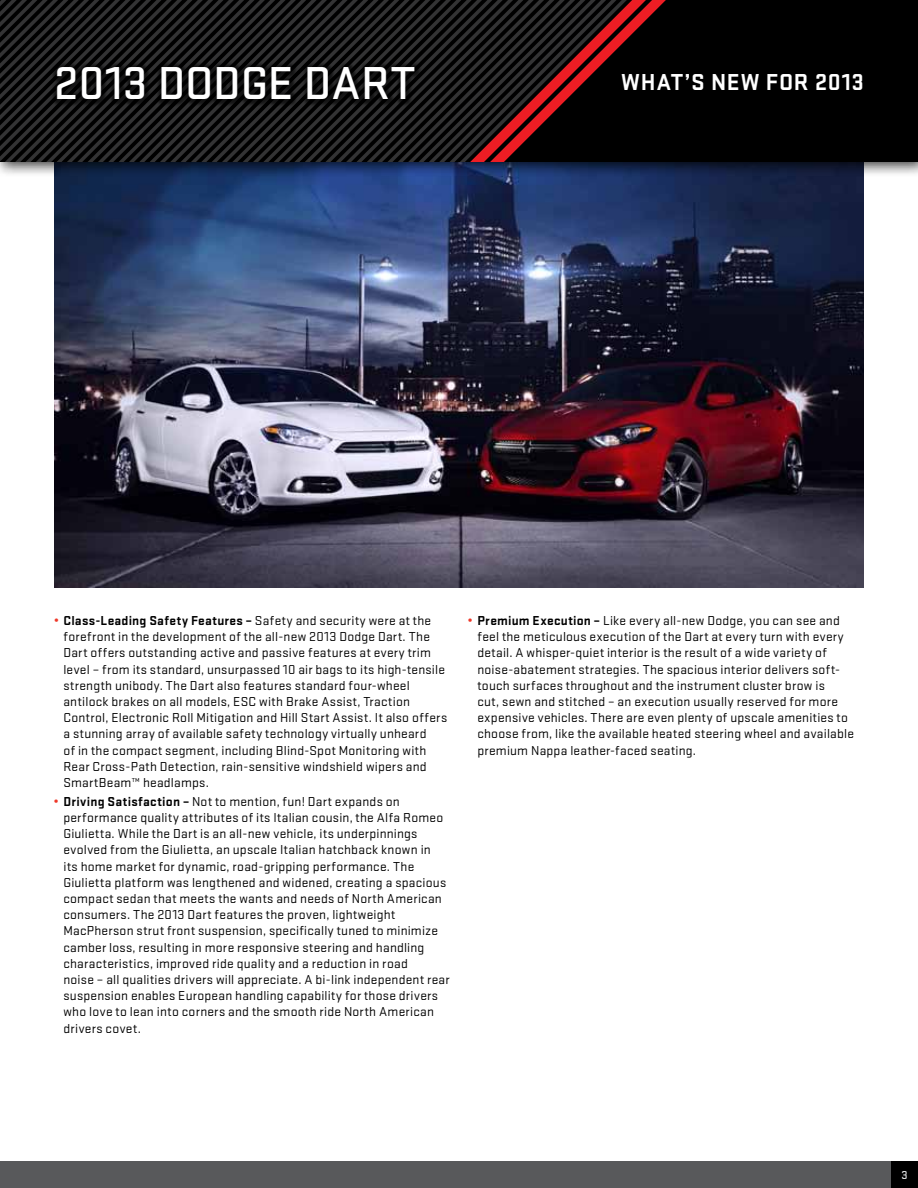
<style>
.page{position:relative;width:918px;height:1188px;background:#fff}
.page>*{position:absolute;margin:0;border:0;box-sizing:border-box;transform-origin:0 0}
.t1{font:500 48px "Stratum 2";letter-spacing:-.005em;color:#fff}
.t2{font:700 24px "Stratum 2";letter-spacing:.04em;color:#fff}
.t3{font:13.5px/16.2px "Stratum 2";letter-spacing:.015em;color:#000}
.t4{font:500 12px "Stratum 2";color:#dcddde}
.s1{font-family:"Arial";color:#ef3829}
.s2{font-weight:700}
</style>
<div class="page">
<img style="left:54px;top:178px;width:810px;height:410px">
<div style="left:0;top:0;width:918px;height:178px;background:#000;opacity:.75"></div>
<div style="left:0;top:0;width:918px;height:162px;background:#000"></div>
<svg style="left:0;top:0;width:666px;height:162px"></svg>
<div style="left:0;top:1161px;width:918px;height:27px;background:#58595b"></div>
<div style="left:891px;top:1161px;width:27px;height:27px;background:#000"></div>
<div style="left:51px;top:62px;width:371px;height:45px;background:#000;opacity:.6"></div>
<h1 class="t1" style="left:54px;top:51px;width:363px">2013 Dodge DART</h1>
<h2 class="t2" style="left:621px;top:66px;width:244px">What’s New for 2013</h2>
<p class="t3" style="left:63px;top:612px;width:385px;text-indent:-9px"><span class="s1">•</span> <span class="s2">Class-Leading Safety Features –</span> Safety and security were at the forefront in the development of the all-new 2013 Dodge Dart. The Dart offers outstanding active and passive features at every trim level – from its standard, unsurpassed 10 air bags to its high-tensile strength unibody. The Dart also features standard four-wheel antilock brakes on all models, ESC with Brake Assist, Traction Control, Electronic Roll Mitigation and Hill Start Assist. It also offers a stunning array of available safety technology virtually unheard<br>of in the compact segment, including Blind-Spot Monitoring with Rear Cross-Path Detection, rain-sensitive windshield wipers and SmartBeam™ headlamps.</p>
<p class="t3" style="left:63px;top:793px;width:388px;text-indent:-9px"><span class="s1">•</span> <span class="s2">Driving Satisfaction –</span> Not to mention, fun! Dart expands on performance quality attributes of its Italian cousin, the Alfa Romeo Giulietta. While the Dart is an all-new vehicle, its underpinnings evolved from the Giulietta, an upscale Italian hatchback known in<br>its home market for dynamic, road-gripping performance. The Giulietta platform was lengthened and widened, creating a spacious compact sedan that meets the wants and needs of North American consumers. The 2013 Dart features the proven, lightweight MacPherson strut front suspension, specifically tuned to minimize camber loss, resulting in more responsive steering and handling characteristics, improved ride quality and a reduction in road<br>noise – all qualities drivers will appreciate. A bi-link independent rear suspension enables European handling capability for those drivers who love to lean into corners and the smooth ride North American drivers covet.</p>
<p class="t3" style="left:477px;top:612px;width:378px;text-indent:-9px"><span class="s1">•</span> <span class="s2">Premium Execution –</span> Like every all-new Dodge, you can see and feel the meticulous execution of the Dart at every turn with every detail. A whisper-quiet interior is the result of a wide variety of noise-abatement strategies. The spacious interior delivers soft&shy;touch surfaces throughout and the instrument cluster brow is<br>cut, sewn and stitched – an execution usually reserved for more expensive vehicles. There are even plenty of upscale amenities to choose from, like the available heated steering wheel and available premium Nappa leather-faced seating.</p>
<p class="t4" style="left:901px;top:1167px;width:8px">3</p>
</div>
